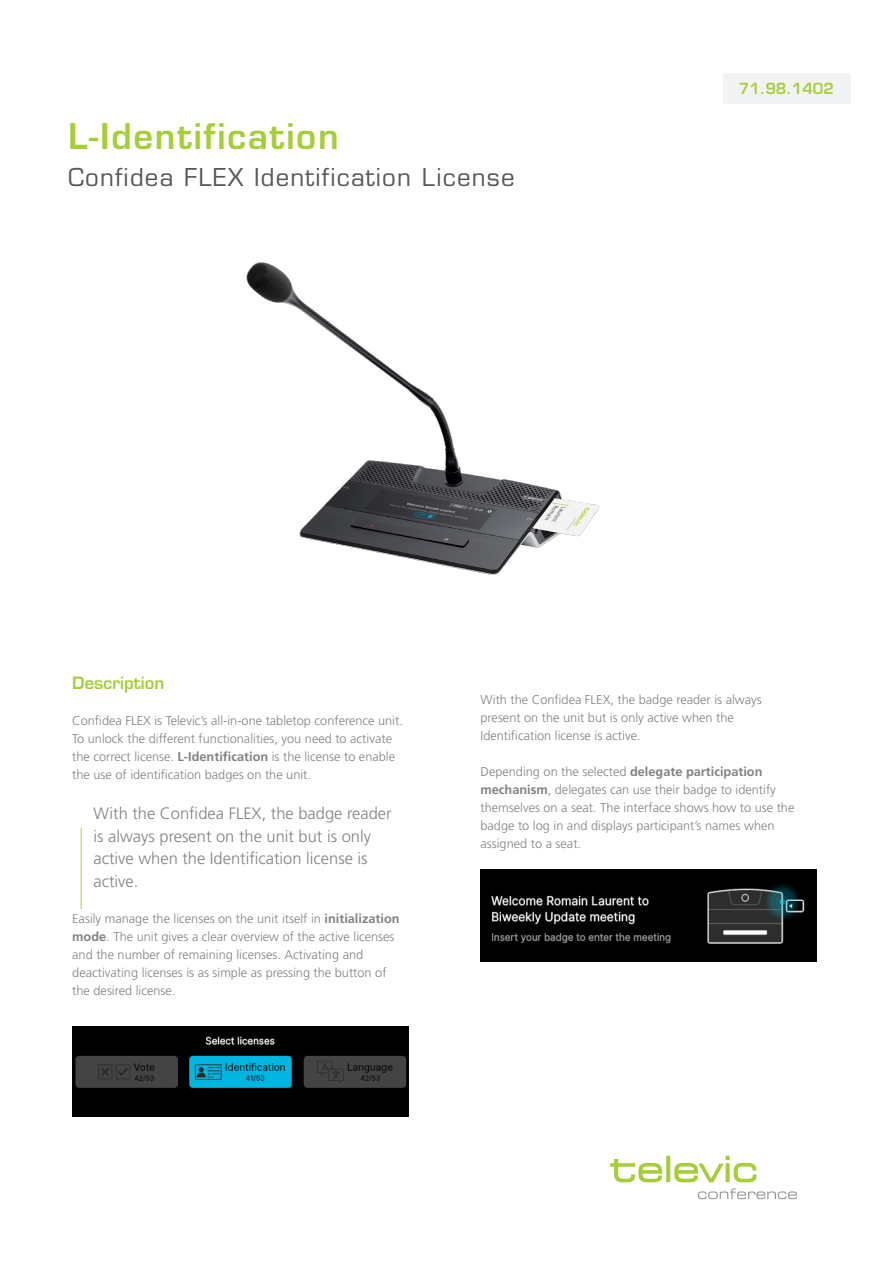
<style>
.page{position:relative;width:893px;height:1263px;background:#fff}
.page>*{position:absolute;margin:0;border:0;box-sizing:border-box;transform-origin:0 0}
.Titel_niveau_1{font:600 34.5px "Eurostile LT Std";letter-spacing:.05em;color:#a6ce39}
.Titel_niveau_2{font:24px "Eurostile LT Std";letter-spacing:.05em;color:#57585a}
.BROOD___regular{font:300 16.5px/22.5px "Frutiger LT Std";color:#808285}
.Titel_niveau_3{font:600 16.5px "Eurostile LT Std";color:#a6ce39}
.DATASHEET_-_number{font:600 15px "Eurostile LT Std";color:#a6ce39}
.BROOD___regular-2{font:300 12.75px/18px "Frutiger LT Std";color:#808285}
.s1{font-weight:700}
</style>
<div class="page">
<svg style="left:698px;top:1188px;width:99px;height:11px"></svg>
<svg style="left:610px;top:1156px;width:147px;height:26px"></svg>
<img style="left:72px;top:1027px;width:336px;height:89px">
<hr style="left:81px;top:828px;width:1px;height:81px;background:#a6ce39">
<img style="left:480px;top:870px;width:336px;height:91px">
<div style="left:722px;top:73px;width:128px;height:30px;background:#f2f3f4"></div>
<img style="left:246px;top:262px;width:354px;height:313px">
<p class="Titel_niveau_1" style="left:68px;top:115px;width:272px">L-Identification</p>
<p class="Titel_niveau_2" style="left:68px;top:163px;width:448px">Confidea FLEX Identification License</p>
<p class="DATASHEET_-_number" style="left:739px;top:79px;width:97px">71.98.1402</p>
<p class="DATASHEET_-_number" style="left:792px;top:79px;width:44px">20 0</p>
<p class="Titel_niveau_3" style="left:72px;top:672px;width:94px">Description</p>
<p class="BROOD___regular-2" style="left:72px;top:711px;width:332px">Confidea FLEX is Televic’s all-in-one tabletop conference unit.<br>To unlock the different functionalities, you need to activate the correct license. <span class="s1">L-Identification</span> is the license to enable the use of identification badges on the unit.</p>
<p class="BROOD___regular" style="left:94px;top:802px;width:300px">With the Confidea FLEX, the badge reader is always present on the unit but is only active when the Identification license is active.</p>
<p class="BROOD___regular-2" style="left:72px;top:909px;width:329px">Easily manage the licenses on the unit itself in <span class="s1">initialization mode</span>. The unit gives a clear overview of the active licenses and the number of remaining licenses. Activating and deactivating licenses is as simple as pressing the button of the desired license.</p>
<p class="BROOD___regular-2" style="left:480px;top:690px;width:283px">With the Confidea FLEX, the badge reader is always present on the unit but is only active when the<br>Identification license is active.</p>
<p class="BROOD___regular-2" style="left:480px;top:762px;width:315px">Depending on the selected <span class="s1">delegate participation mechanism</span>, delegates can use their badge to identify themselves on a seat. The interface shows how to use the badge to log in and displays participant’s names when assigned to a seat.</p>
</div>
